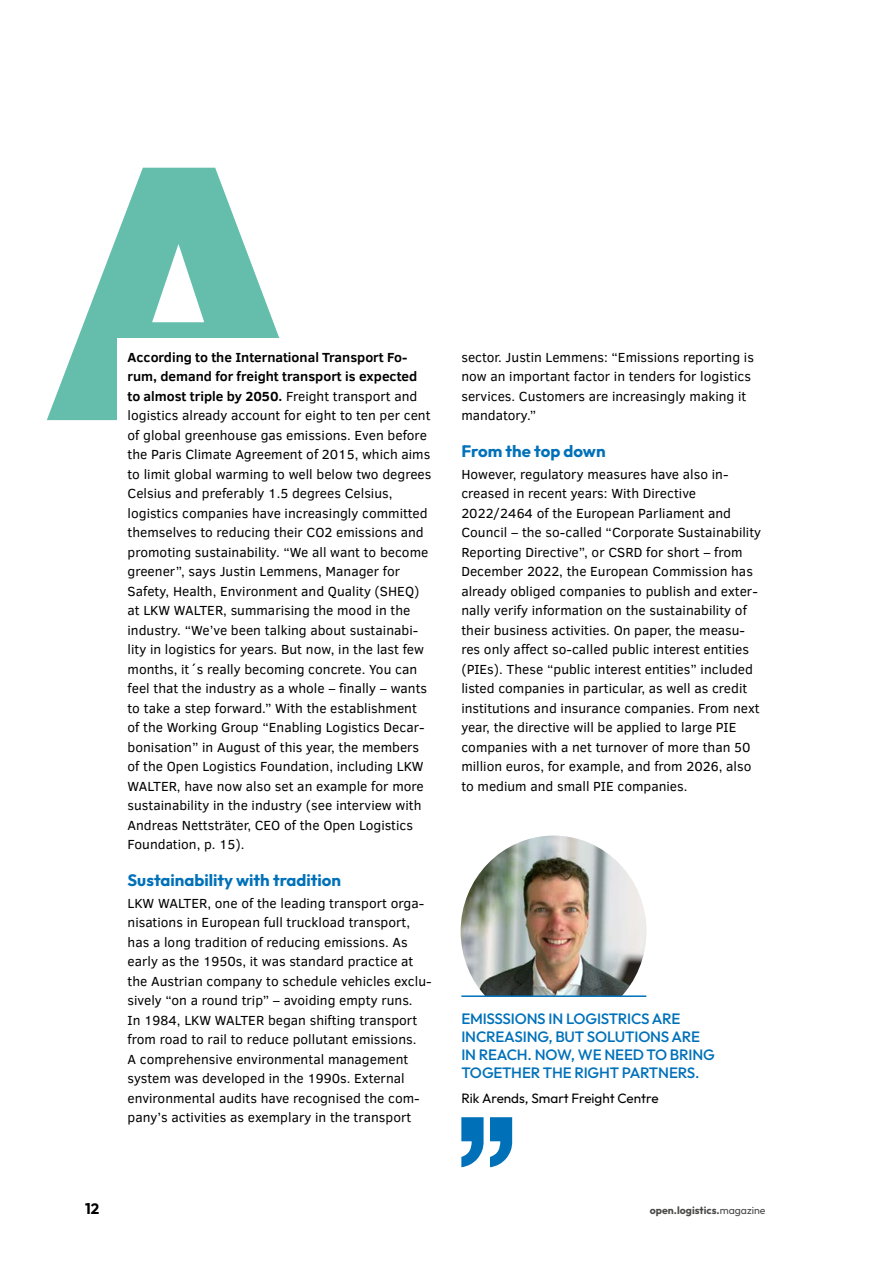
<style>
.page{position:relative;width:893px;height:1263px;background:#fff}
.page>*{position:absolute;margin:0;border:0;box-sizing:border-box;transform-origin:0 0}
.t1{font:700 16.5px "Outfit";color:#0071b9}
.t2{font:500 15px/18px "Outfit";letter-spacing:-.01em;color:#0071b9}
.t3{font:700 15px "Outfit";color:#000}
.t4{font:13.5px/19.5px "Clear Sans";color:#000}
.t5{font:13.5px "Outfit";color:#000}
.t6{font:700 10.5px "Outfit";color:#4a4a49}
.s1{font-weight:700}
.s2{font-weight:400}
</style>
<div class="page">
<svg style="left:47px;top:168px;width:233px;height:252px;fill:#65beac"></svg>
<div style="left:117px;top:338px;width:193px;height:108px;background:#fff"></div>
<img style="left:461px;top:836px;width:185px;height:159px">
<hr style="left:461px;top:995px;width:185px;height:2px;background:#0071b9">
<svg style="left:461px;top:1117px;width:51px;height:50px"></svg>
<p class="t4" style="left:128px;top:346px;width:305px"><span class="s1">According to the International Transport Fo&shy;rum, demand for freight transport is expected to almost triple by 2050.</span> Freight transport and logistics already account for eight to ten per cent of global greenhouse gas emissions. Even before the Paris Climate Agreement of 2015, which aims to limit global warming to well below two degrees Celsius and preferably 1.5 degrees Celsius, logistics companies have increasingly committed themselves to reducing their CO2 emissions and promoting sustainability. “We all want to become greener”, says Justin Lemmens, Manager for Safety, Health, Environment and Quality (SHEQ) at LKW WALTER, summarising the mood in the industry. “We’ve been talking about sustainabi&shy;lity in logistics for years. But now, in the last few months, it´s really becoming concrete. You can feel that the industry as a whole – finally – wants to take a step forward.” With the establishment of the Working Group “Enabling Logistics Decar&shy;bonisation” in August of this year, the members of the Open Logistics Foundation, including LKW WALTER, have now also set an example for more sustainability in the industry (see interview with Andreas Nettsträter, CEO of the Open Logistics Foundation, p. 15).</p>
<p class="t1" style="left:128px;top:869px;width:215px">Sustainability with tradition</p>
<p class="t4" style="left:128px;top:892px;width:306px">LKW WALTER, one of the leading transport orga&shy;nisations in European full truckload transport, has a long tradition of reducing emissions. As early as the 1950s, it was standard practice at the Austrian company to schedule vehicles exclu&shy;sively “on a round trip” – avoiding empty runs.<br>In 1984, LKW WALTER began shifting transport from road to rail to reduce pollutant emissions.<br>A comprehensive environmental management system was developed in the 1990s. External environmental audits have recognised the com&shy;pany’s activities as exemplary in the transport</p>
<p class="t4" style="left:461px;top:346px;width:294px">sector. Justin Lemmens: “Emissions reporting is now an important factor in tenders for logistics services. Customers are increasingly making it mandatory.”</p>
<p class="t1" style="left:461px;top:440px;width:146px">From the top down</p>
<p class="t4" style="left:461px;top:463px;width:301px">However, regulatory measures have also in&shy;creased in recent years: With Directive 2022/2464 of the European Parliament and Council – the so-called “Corporate Sustainability Reporting Directive”, or CSRD for short – from December 2022, the European Commission has already obliged companies to publish and exter&shy;nally verify information on the sustainability of their business activities. On paper, the measu&shy;res only affect so-called public interest entities (PIEs). These “public interest entities” included listed companies in particular, as well as credit institutions and insurance companies. From next year, the directive will be applied to large PIE companies with a net turnover of more than 50 million euros, for example, and from 2026, also to medium and small PIE companies.</p>
<p class="t2" style="left:461px;top:1009px;width:255px">EMISSSIONS IN LOGISTRICS ARE<br>INCREASING, BUT SOLUTIONS ARE<br>IN REACH. NOW, WE NEED TO BRING<br>TOGETHER THE RIGHT PARTNERS.</p>
<p class="t5" style="left:461px;top:1090px;width:199px">Rik Arends, Smart Freight Centre</p>
<p class="t3" style="left:85px;top:1199px;width:16px">12</p>
<p class="t6" style="left:650px;top:1204px;width:117px">open.logistics.<span class="s2">magazine</span></p>
</div>
